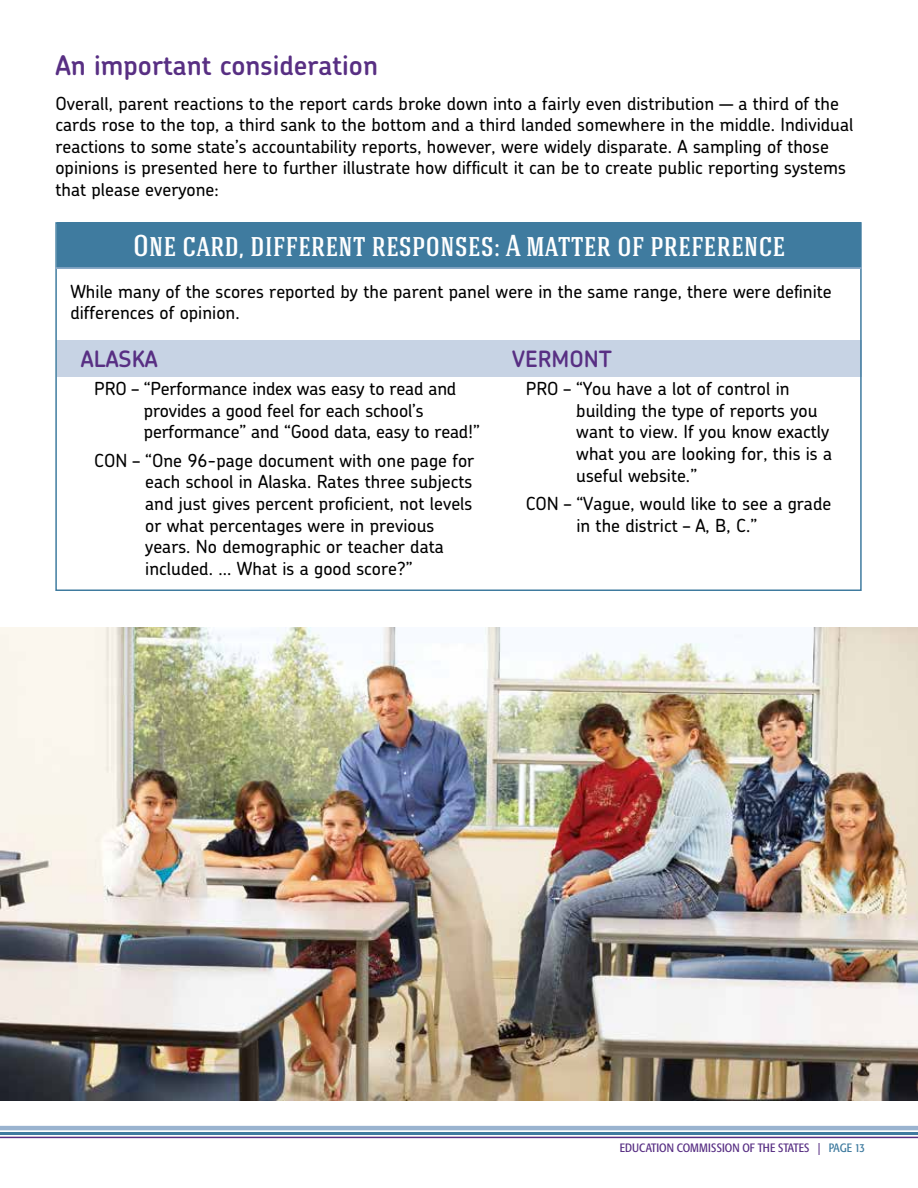
<style>
.page{position:relative;width:918px;height:1188px;background:#fff}
.page>*{position:absolute;margin:0;border:0;box-sizing:border-box;transform-origin:0 0}
.t1{font:500 30px "Hagin Caps";color:#fff}
.t2{font:600 27px "Chevin";color:#582f83}
.t3{font:600 22.5px "Chevin";color:#582f83}
.t4{font:500 18px/21.6px "Chevin";color:#000}
.t5{font:condensed 12px "Formata";color:#582f83}
.s1{color:#3f7b9f}
</style>
<div class="page">
<img style="left:0;top:628px;width:918px;height:472px">
<hr style="left:0;top:1126px;width:918px;height:4px;background:#9ab3cf">
<hr style="left:0;top:1132px;width:918px;height:3px;background:#3f7b9f">
<hr style="left:0;top:1137px;width:918px;height:1px;background:#582f83">
<div style="left:57px;top:340px;width:805px;height:36px;background:#c7d3e4"></div>
<div style="left:57px;top:222px;width:803px;height:47px;background:#3f7b9f"></div>
<div style="left:55px;top:222px;width:807px;height:369px;border:2px solid #3f7b9f"></div>
<hr style="left:55px;top:267px;width:807px;height:2px;background:#9ab3cf">
<h2 class="t2" style="left:55px;top:47px;width:324px">An important consideration</h2>
<p class="t4" style="left:55px;top:92px;width:800px">Overall, parent reactions to the report cards broke down into a fairly even distribution — a third of the cards rose to the top, a third sank to the bottom and a third landed somewhere in the middle. Individual reactions to some state’s accountability reports, however, were widely disparate. A sampling of those opinions is presented here to further illustrate how difficult it can be to create public reporting systems that please everyone:</p>
<h1 class="t1" style="left:133px;top:226px;width:654px">One card, different responses: A matter of preference</h1>
<p class="t4" style="left:70px;top:280px;width:763px">While many of the scores reported by the parent panel were in the same range, there were definite differences of opinion.</p>
<p class="t3" style="left:512px;top:344px;width:101px">VERMONT</p>
<p class="t4" style="left:576px;top:378px;width:257px;text-indent:-51px">PRO – “You have a lot of control in building the type of reports you want to view. If you know exactly what you are looking for, this is a useful website.”</p>
<p class="t4" style="left:576px;top:492px;width:256px;text-indent:-51px">CON – “Vague, would like to see a grade in the district – A, B, C.”</p>
<p class="t3" style="left:81px;top:344px;width:78px">ALASKA</p>
<p class="t4" style="left:144px;top:378px;width:338px;text-indent:-49px">PRO – “Performance index was easy to read and provides a good feel for each school’s performance” and “Good data, easy to read!”</p>
<p class="t4" style="left:145px;top:449px;width:331px;text-indent:-51px">CON – “One 96-page document with one page for each school in Alaska. Rates three subjects and just gives percent proficient, not levels or what percentages were in previous years. No demographic or teacher data included. ... What is a good score?”</p>
<p class="t5" style="left:620px;top:1141px;width:247px">EDUCATION COMMISSION OF THE STATES | <span class="s1">PAGE 13</span></p>
</div>
